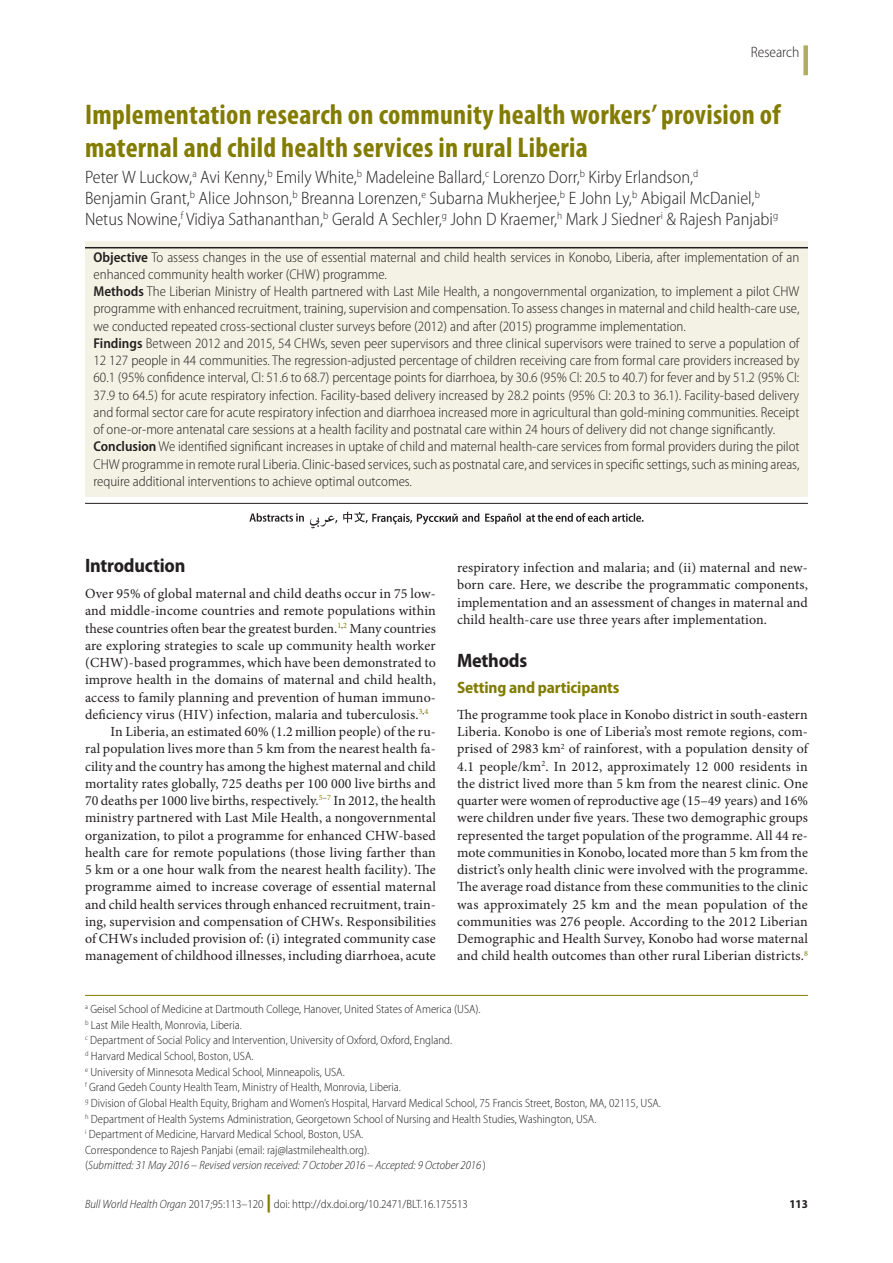
<style>
.page{position:relative;width:893px;height:1263px;background:#fff}
.page>*{position:absolute;margin:0;border:0;box-sizing:border-box;transform-origin:0 0}
.t1{font:700 condensed 28.5px/33.8px "Myriad Pro";letter-spacing:.01em;color:#827c00}
.t2{font:700 semi-condensed 19.5px "Myriad Pro";letter-spacing:-.01em;color:#231f20}
.t3{font:300 semi-condensed 18px/21px "Myriad Pro";color:#231f20}
.t4{font:700 semi-condensed 16.5px "Myriad Pro";letter-spacing:-.01em;color:#827c00}
.t5{font:300 semi-condensed 15px "Myriad Pro";color:#231f20}
.t6{font:300 semi-condensed 14.25px/17.2px "Myriad Pro";color:#231f20}
.t7{font:13.95px/17.2px "Minion Pro";letter-spacing:.005em;color:#231f20;text-align:justify}
.t8{font:300 semi-condensed 12px/15.6px "Myriad Pro";color:#231f20}
.t9{font:700 semi-condensed 12px "Myriad Pro";color:#231f20}
.s1{font-weight:600}
.s2{font-style:italic}
.s3{font-weight:900;font-stretch:normal;font-size:18px;color:#827c00}
</style>
<div class="page">
<div style="left:803px;top:45px;width:5px;height:30px;background:#b2ac5f"></div>
<div style="left:85px;top:241px;width:723px;height:256px;background:#f3f2e4"></div>
<hr style="left:85px;top:995px;width:723px;height:1px;background:#827c00">
<hr style="left:85px;top:247px;width:723px;height:1px;background:#231f20">
<hr style="left:85px;top:503px;width:723px;height:1px;background:#231f20">
<svg style="left:310px;top:512px;width:334px;height:17px"></svg>
<svg style="left:249px;top:513px;width:55px;height:9px"></svg>
<p class="t5" style="left:751px;top:44px;width:50px">Research</p>
<h1 class="t1" style="left:85px;top:98px;width:697px">Implementation research on community health workers’ provision of maternal and child health services in rural Liberia</h1>
<p class="t3" style="left:85px;top:167px;width:695px">Peter W Luckow,<sup>a</sup> Avi Kenny,<sup>b</sup> Emily White,<sup>b</sup> Madeleine Ballard,<sup>c</sup> Lorenzo Dorr,<sup>b</sup> Kirby Erlandson,<sup>d<br></sup>Benjamin Grant,<sup>b</sup> Alice Johnson,<sup>b</sup> Breanna Lorenzen,<sup>e</sup> Subarna Mukherjee,<sup>b</sup> E John Ly,<sup>b</sup> Abigail McDaniel,<sup>b<br></sup>Netus Nowine,<sup>f</sup> Vidiya Sathananthan,<sup>b</sup> Gerald A Sechler,<sup>g</sup> John D Kraemer,<sup>h</sup> Mark J Siedner<sup>i</sup> &amp; Rajesh Panjabi<sup>g</sup></p>
<p class="t6" style="left:94px;top:248px;width:707px"><span class="s1">Objective</span> To assess changes in the use of essential maternal and child health services in Konobo, Liberia, after implementation of an enhanced community health worker (CHW) programme.<br><span class="s1">Methods</span> The Liberian Ministry of Health partnered with Last Mile Health, a nongovernmental organization, to implement a pilot CHW programme with enhanced recruitment, training, supervision and compensation. To assess changes in maternal and child health-care use, we conducted repeated cross-sectional cluster surveys before (2012) and after (2015) programme implementation.<br><span class="s1">Findings</span> Between 2012 and 2015, 54 CHWs, seven peer supervisors and three clinical supervisors were trained to serve a population of 12 127 people in 44 communities. The regression-adjusted percentage of children receiving care from formal care providers increased by 60.1 (95% confidence interval, CI: 51.6 to 68.7) percentage points for diarrhoea, by 30.6 (95% CI: 20.5 to 40.7) for fever and by 51.2 (95% CI:<br>37.9 to 64.5) for acute respiratory infection. Facility-based delivery increased by 28.2 points (95% CI: 20.3 to 36.1). Facility-based delivery and formal sector care for acute respiratory infection and diarrhoea increased more in agricultural than gold-mining communities. Receipt of one-or-more antenatal care sessions at a health facility and postnatal care within 24 hours of delivery did not change significantly.<br><span class="s1">Conclusion</span> We identified significant increases in uptake of child and maternal health-care services from formal providers during the pilot CHW programme in remote rural Liberia. Clinic-based services, such as postnatal care, and services in specific settings, such as mining areas, require additional interventions to achieve optimal outcomes.</p>
<h2 class="t2" style="left:85px;top:555px;width:102px">Introduction</h2>
<p class="t7" style="left:85px;top:585px;width:352px">Over 95% of global maternal and child deaths occur in 75 low-</p>
<p class="t7" style="left:85px;top:603px;width:352px">and middle-income countries and remote populations within</p>
<p class="t7" style="left:85px;top:620px;width:352px">these countries often bear the greatest burden.<sup>1</sup><sup>,</sup><sup>2</sup> Many countries</p>
<p class="t7" style="left:85px;top:637px;width:352px">are exploring strategies to scale up community health worker</p>
<p class="t7" style="left:85px;top:654px;width:352px">(CHW)-based programmes, which have been demonstrated to</p>
<p class="t7" style="left:85px;top:672px;width:352px">improve health in the domains of maternal and child health,</p>
<p class="t7" style="left:85px;top:689px;width:352px">access to family planning and prevention of human immuno-</p>
<p class="t7" style="left:85px;top:706px;width:345px">deficiency virus (HIV) infection, malaria and tuberculosis.<sup>3</sup><sup>,</sup><sup>4</sup></p>
<p class="t7" style="left:111px;top:723px;width:327px">In Liberia, an estimated 60% (1.2 million people) of the ru-</p>
<p class="t7" style="left:85px;top:741px;width:352px">ral population lives more than 5 km from the nearest health fa-</p>
<p class="t7" style="left:85px;top:758px;width:352px">cility and the country has among the highest maternal and child</p>
<p class="t7" style="left:85px;top:775px;width:352px">mortality rates globally, 725 deaths per 100 000 live births and</p>
<p class="t7" style="left:85px;top:792px;width:352px">70 deaths per 1000 live births, respectively.<sup>5</sup><sup>–</sup><sup>7</sup> In 2012, the health</p>
<p class="t7" style="left:85px;top:810px;width:352px">ministry partnered with Last Mile Health, a nongovernmental</p>
<p class="t7" style="left:85px;top:827px;width:352px">organization, to pilot a programme for enhanced CHW-based</p>
<p class="t7" style="left:85px;top:844px;width:352px">health care for remote populations (those living farther than</p>
<p class="t7" style="left:85px;top:861px;width:352px">5 km or a one hour walk from the nearest health facility). The</p>
<p class="t7" style="left:85px;top:879px;width:352px">programme aimed to increase coverage of essential maternal</p>
<p class="t7" style="left:85px;top:896px;width:352px">and child health services through enhanced recruitment, train-</p>
<p class="t7" style="left:85px;top:913px;width:352px">ing, supervision and compensation of CHWs. Responsibilities</p>
<p class="t7" style="left:85px;top:930px;width:352px">of CHWs included provision of: (i) integrated community case</p>
<p class="t7" style="left:85px;top:948px;width:352px">management of childhood illnesses, including diarrhoea, acute</p>
<p class="t7" style="left:457px;top:560px;width:352px">respiratory infection and malaria; and (ii) maternal and new&shy;born care. Here, we describe the programmatic components, implementation and an assessment of changes in maternal and child health-care use three years after implementation.</p>
<h2 class="t2" style="left:457px;top:649px;width:72px">Methods</h2>
<p class="t4" style="left:457px;top:678px;width:164px">Setting and participants</p>
<p class="t7" style="left:457px;top:706px;width:352px">The programme took place in Konobo district in south-eastern Liberia. Konobo is one of Liberia’s most remote regions, com&shy;prised of 2983 km<sup>2</sup> of rainforest, with a population density of 4.1 people/km<sup>2</sup>. In 2012, approximately 12 000 residents in the district lived more than 5 km from the nearest clinic. One quarter were women of reproductive age (15–49 years) and 16% were children under five years. These two demographic groups represented the target population of the programme. All 44 re&shy;mote communities in Konobo, located more than 5 km from the district’s only health clinic were involved with the programme.<br>The average road distance from these communities to the clinic was approximately 25 km and the mean population of the communities was 276 people. According to the 2012 Liberian Demographic and Health Survey, Konobo had worse maternal and child health outcomes than other rural Liberian districts.<sup>8</sup></p>
<p class="t8" style="left:85px;top:1001px;width:577px"><sup>a</sup> Geisel School of Medicine at Dartmouth College, Hanover, United States of America (USA).<br><sup>b</sup> Last Mile Health, Monrovia, Liberia.<br><sup>c</sup> Department of Social Policy and Intervention, University of Oxford, Oxford, England.<br><sup>d</sup> Harvard Medical School, Boston, USA.<br><sup>e</sup> University of Minnesota Medical School, Minneapolis, USA.<br><sup>f</sup> Grand Gedeh County Health Team, Ministry of Health, Monrovia, Liberia.<br><sup>g</sup> Division of Global Health Equity, Brigham and Women’s Hospital, Harvard Medical School, 75 Francis Street, Boston, MA, 02115, USA. <sup>h</sup> Department of Health Systems Administration, Georgetown School of Nursing and Health Studies, Washington, USA.<br><sup>i</sup> Department of Medicine, Harvard Medical School, Boston, USA.<br>Correspondence to Rajesh Panjabi (email: raj@lastmilehealth.org).<br>(<span class="s2">Submitted: 31 May 2016 – Revised version received: 7 October 2016 – Accepted: 9 October 2016</span> )</p>
<p class="t8" style="left:85px;top:1197px;width:384px"><span class="s2">Bull World Health Organ</span> 2017;95:113–120 <span class="s3">|</span> doi: http://dx.doi.org/10.2471/BLT.16.175513</p>
<p class="t9" style="left:789px;top:1197px;width:20px">113</p>
</div>
